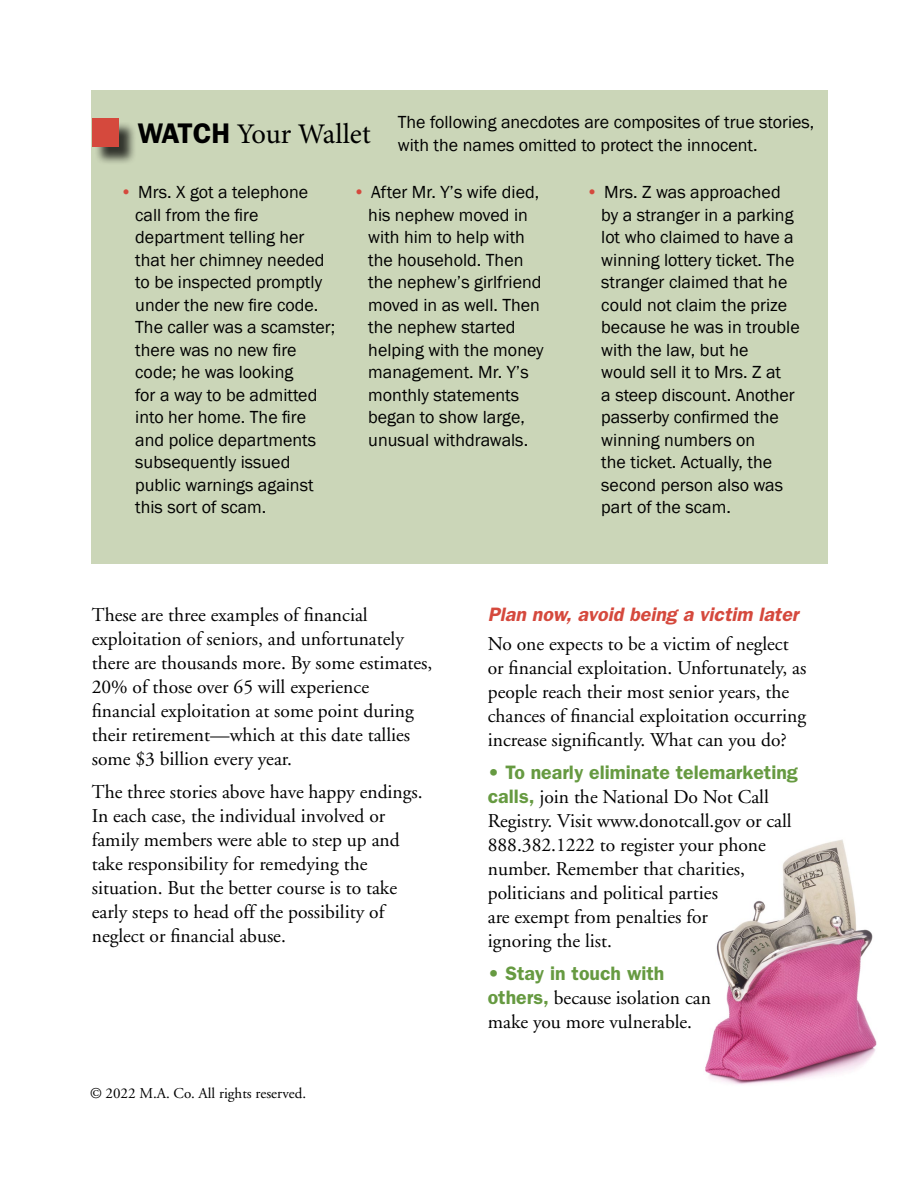
<style>
.page{position:relative;width:918px;height:1188px;background:#fff}
.page>*{position:absolute;margin:0;border:0;box-sizing:border-box;transform-origin:0 0}
.t1{font:28.5px "Minion Pro";color:#000}
.Body_tect{font:19.5px/24px "Adobe Garamond";color:#000}
.Subhead{font:italic 600 19.5px "Franklin Gothic";color:#d5493d}
.Intro_bulleted_text{font:18px/22.5px "Franklin Gothic";color:#000}
.Body_tect-2{font:15px "Adobe Garamond";color:#000}
.s1{font-family:"Franklin Gothic";font-weight:600}
.s2{color:#d5493d}
.s3{font-family:"Franklin Gothic";font-weight:600;color:#669a41}
</style>
<div class="page">
<img style="left:705px;top:839px;width:172px;height:246px">
<div style="left:92px;top:90px;width:736px;height:473px;background:#cbd6b8"></div>
<div style="left:94px;top:121px;width:43px;height:45px;background:#000;opacity:.75"></div>
<div style="left:92px;top:119px;width:26px;height:28px;background:#d5493d"></div>
<p class="t1" style="left:138px;top:115px;width:235px"><span class="s1">WATCH</span> Your Wallet</p>
<p class="Intro_bulleted_text" style="left:398px;top:111px;width:418px">The following anecdotes are composites of true stories, with the names omitted to protect the innocent.</p>
<p class="Intro_bulleted_text" style="left:135px;top:181px;width:202px;text-indent:-15px"><span class="s2">•</span> Mrs. X got a telephone call from the fire department telling her that her chimney needed to be inspected promptly under the new fire code.<br>The caller was a scamster; there was no new fire code; he was looking<br>for a way to be admitted into her home. The fire and police departments subsequently issued public warnings against this sort of scam.</p>
<p class="Intro_bulleted_text" style="left:368px;top:181px;width:177px;text-indent:-15px"><span class="s2">•</span> After Mr. Y’s wife died, his nephew moved in with him to help with the household. Then the nephew’s girlfriend moved in as well. Then the nephew started helping with the money management. Mr. Y’s monthly statements began to show large, unusual withdrawals.</p>
<p class="Intro_bulleted_text" style="left:601px;top:181px;width:200px;text-indent:-15px"><span class="s2">•</span> Mrs. Z was approached by a stranger in a parking lot who claimed to have a winning lottery ticket. The stranger claimed that he could not claim the prize because he was in trouble with the law, but he<br>would sell it to Mrs. Z at<br>a steep discount. Another passerby confirmed the winning numbers on<br>the ticket. Actually, the second person also was part of the scam.</p>
<p class="Body_tect" style="left:92px;top:603px;width:342px">These are three examples of financial exploitation of seniors, and unfortunately there are thousands more. By some estimates, 20% of those over 65 will experience financial exploitation at some point during their retirement—which at this date tallies some $3 billion every year.</p>
<p class="Body_tect" style="left:92px;top:780px;width:332px">The three stories above have happy endings.<br>In each case, the individual involved or family members were able to step up and take responsibility for remedying the situation. But the better course is to take early steps to head off the possibility of neglect or financial abuse.</p>
<p class="Body_tect-2" style="left:90px;top:1085px;width:218px">© 2022 M.A. Co. All rights reserved.</p>
<p class="Subhead" style="left:488px;top:603px;width:312px">Plan now, avoid being a victim later</p>
<p class="Body_tect" style="left:488px;top:632px;width:320px">No one expects to be a victim of neglect or financial exploitation. Unfortunately, as people reach their most senior years, the chances of financial exploitation occurring increase significantly. What can you do?</p>
<p class="Body_tect" style="left:488px;top:761px;width:312px"><span class="s3">• To nearly eliminate telemarketing calls,</span> join the National Do Not Call Registry. Visit www.donotcall.gov or call 888.382.1222 to register your phone number. Remember that charities, politicians and political parties<br>are exempt from penalties for<br>ignoring the list.</p>
<p class="Body_tect" style="left:488px;top:962px;width:225px"><span class="s3">• Stay in touch with others,</span> because isolation can make you more vulnerable.</p>
</div>
